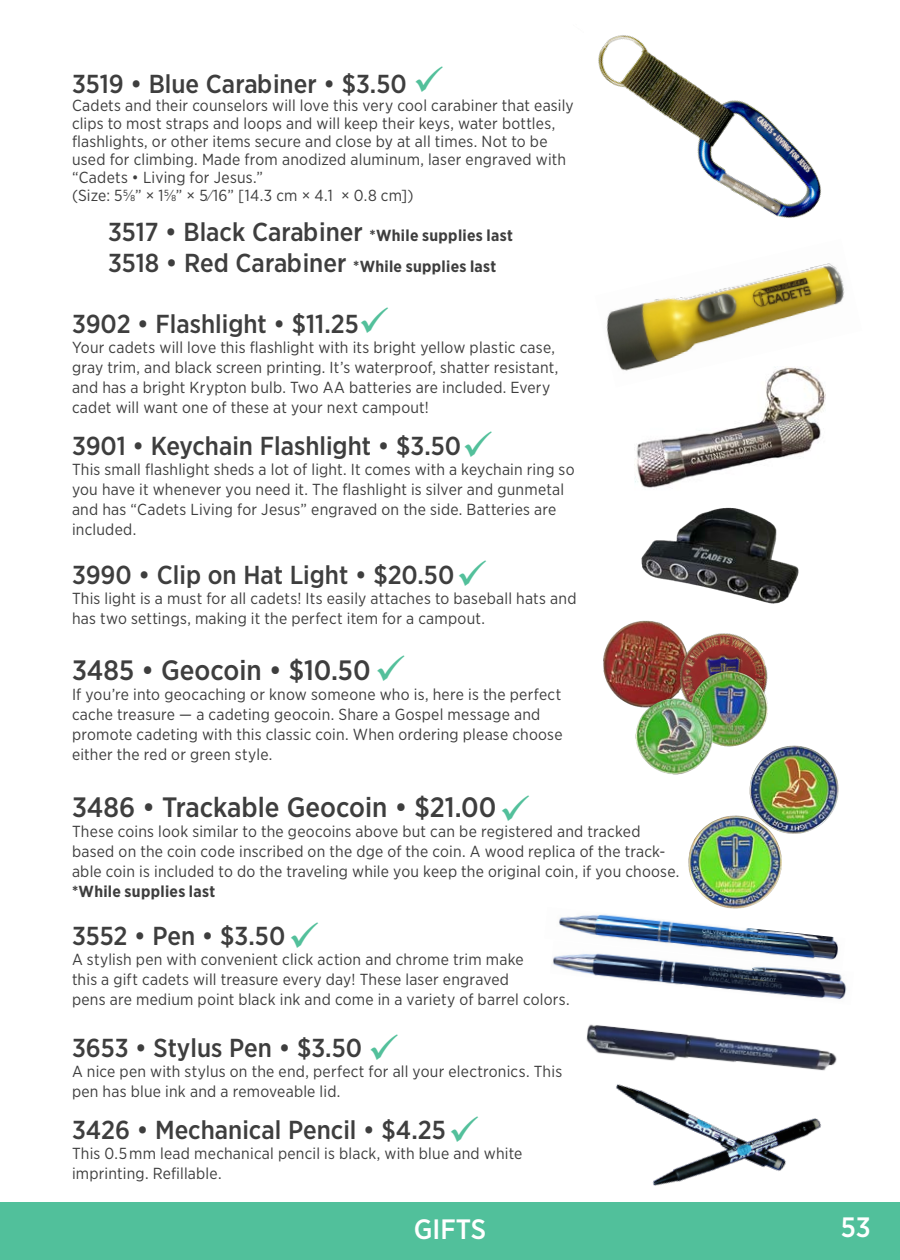
<style>
.page{position:relative;width:900px;height:1260px;background:#fff}
.page>*{position:absolute;margin:0;border:0;box-sizing:border-box;transform-origin:0 0}
.t1{font:500 28px "Gotham Narrow";color:#3e3e3e}
.t2{font:500 28px "Gotham Narrow";color:#fff}
.t3{font:500 26px "Gotham Narrow";color:#3e3e3e}
.Text{font:16px/20px "Gotham Narrow";letter-spacing:.015em;color:#3e3e3e}
.t4{font:700 16px "Gotham Narrow";letter-spacing:.02em;color:#3e3e3e}
.s1{font-weight:700;font-size:16px}
.s2{font-weight:500;font-size:26px}
.s3{font-weight:700}
</style>
<div class="page">
<img style="left:635px;top:387px;width:191px;height:103px">
<hr style="left:0;top:1202px;width:1px;height:58px;background:#51c09b">
<div style="left:1px;top:1202px;width:899px;height:58px;background:#51c09b"></div>
<img style="left:629px;top:1097px;width:193px;height:89px">
<img style="left:606px;top:314px;width:216px;height:73px">
<img style="left:603px;top:620px;width:73px;height:87px">
<img style="left:676px;top:633px;width:91px;height:38px">
<img style="left:636px;top:671px;width:132px;height:103px">
<img style="left:641px;top:507px;width:158px;height:97px">
<img style="left:559px;top:914px;width:275px;height:26px">
<img style="left:552px;top:940px;width:295px;height:60px">
<img style="left:586px;top:1024px;width:251px;height:73px">
<img style="left:598px;top:35px;width:247px;height:279px">
<img style="left:728px;top:692px;width:111px;height:139px">
<img style="left:669px;top:761px;width:140px;height:187px">
<p class="t3" style="left:72px;top:67px;width:336px">3519 • Blue Carabiner • $3.50</p>
<p class="Text" style="left:72px;top:96px;width:503px;line-height:18px">Cadets and their counselors will love this very cool carabiner that easily clips to most straps and loops and will keep their keys, water bottles, flashlights, or other items secure and close by at all times. Not to be used for climbing. Made from anodized aluminum, laser engraved with “Cadets • Living for Jesus.”</p>
<p class="Text" style="left:72px;top:185px;width:343px">(Size: 5⅝” × 1⅝” × 5⁄ 16” [14.3 cm × 4.1 × 0.8 cm])</p>
<p class="t3" style="left:108px;top:215px;width:406px">3517 • Black Carabiner <span class="s1">*While supplies last</span></p>
<p class="t4" style="left:108px;top:256px;width:390px"><span class="s2">3518 • Red Carabiner</span> *While supplies last</p>
<p class="t3" style="left:72px;top:307px;width:288px">3902 • Flashlight • $11.25</p>
<p class="Text" style="left:72px;top:337px;width:488px">Your cadets will love this flashlight with its bright yellow plastic case, gray trim, and black screen printing. It’s waterproof, shatter resistant, and has a bright Krypton bulb. Two AA batteries are included. Every cadet will want one of these at your next campout!</p>
<p class="t3" style="left:72px;top:430px;width:391px">3901 • Keychain Flashlight • $3.50</p>
<p class="Text" style="left:72px;top:459px;width:504px">This small flashlight sheds a lot of light. It comes with a keychain ring so you have it whenever you need it. The flashlight is silver and gunmetal and has “Cadets Living for Jesus” engraved on the side. Batteries are included.</p>
<p class="t3" style="left:72px;top:559px;width:384px">3990 • Clip on Hat Light • $20.50</p>
<p class="Text" style="left:72px;top:589px;width:506px">This light is a must for all cadets! Its easily attaches to baseball hats and has two settings, making it the perfect item for a campout.</p>
<p class="t1" style="left:72px;top:652px;width:300px">3485 • Geocoin • $10.50</p>
<p class="Text" style="left:72px;top:684px;width:492px">If you’re into geocaching or know someone who is, here is the perfect cache treasure — a cadeting geocoin. Share a Gospel message and promote cadeting with this classic coin. When ordering please choose either the red or green style.</p>
<p class="t1" style="left:72px;top:790px;width:426px">3486 • Trackable Geocoin • $21.00</p>
<p class="Text" style="left:72px;top:821px;width:609px">These coins look similar to the geocoins above but can be registered and tracked based on the coin code inscribed on the dge of the coin. A wood replica of the track&shy;able coin is included to do the traveling while you keep the original coin, if you choose. <span class="s3">*While supplies last</span></p>
<p class="t3" style="left:72px;top:919px;width:215px">3552 • Pen • $3.50</p>
<p class="Text" style="left:72px;top:949px;width:499px">A stylish pen with convenient click action and chrome trim make<br>this a gift cadets will treasure every day! These laser engraved<br>pens are medium point black ink and come in a variety of barrel colors.</p>
<p class="t3" style="left:72px;top:1031px;width:292px">3653 • Stylus Pen • $3.50</p>
<p class="Text" style="left:72px;top:1061px;width:492px">A nice pen with stylus on the end, perfect for all your electronics. This pen has blue ink and a removeable lid.</p>
<p class="t3" style="left:72px;top:1114px;width:375px">3426 • Mechanical Pencil • $4.25</p>
<p class="Text" style="left:72px;top:1143px;width:452px">This 0.5 mm lead mechanical pencil is black, with blue and white imprinting. Refillable.</p>
<p class="t2" style="left:414px;top:1211px;width:74px">GIFTS</p>
<h1 class="t2" style="left:841px;top:1209px;width:31px">53</h1>
</div>
